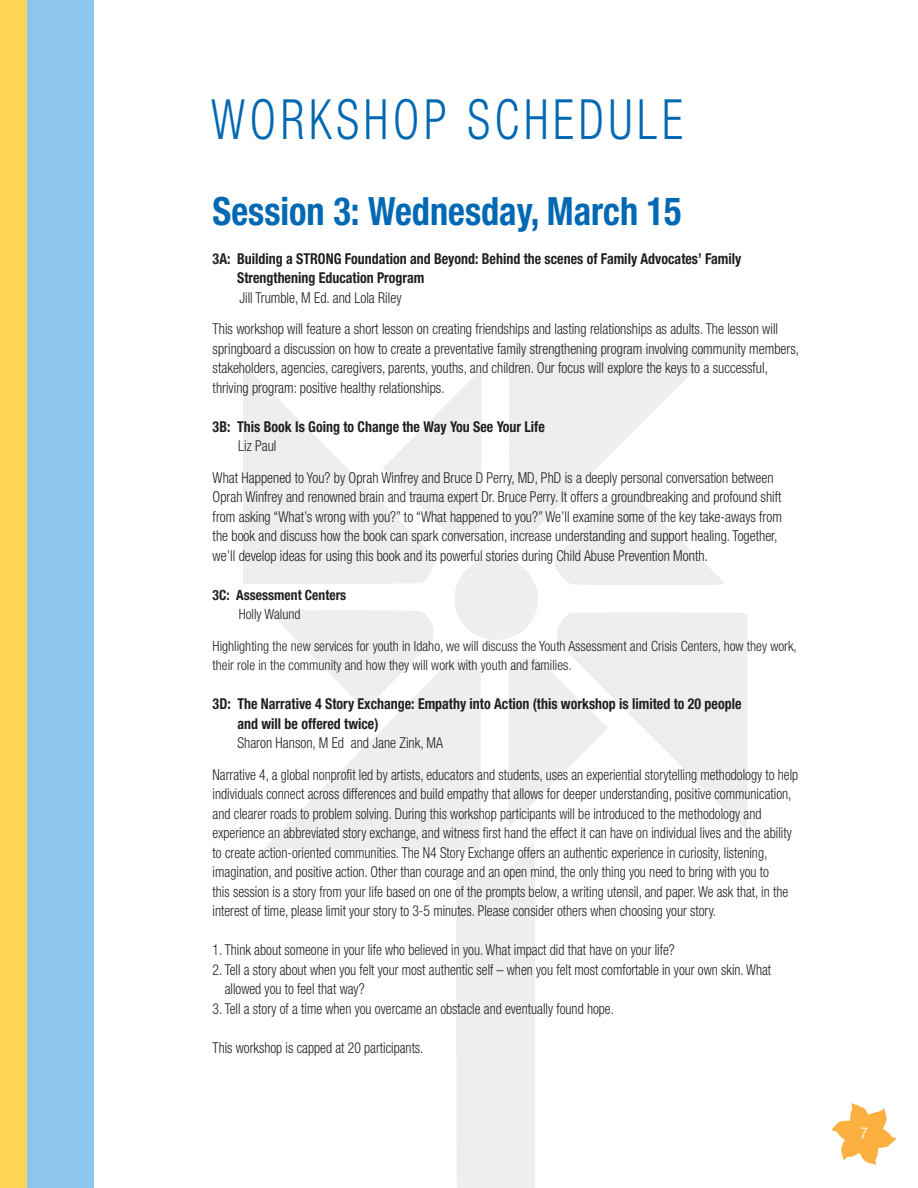
<style>
.page{position:relative;width:918px;height:1188px;background:#fff}
.page>*{position:absolute;margin:0;border:0;box-sizing:border-box;transform-origin:0 0}
.t1{font:300 condensed 55.5px "Helvetica Neue";letter-spacing:.1em;color:#0168b3;scale:.85 1}
.t2{font:700 condensed 39px "Helvetica Neue";color:#0168b3;scale:.93 1}
.t3{font:300 condensed 16.2px "Helvetica Neue";color:#fff}
.t4{font:300 condensed 15px/19.5px "Helvetica Neue";color:#231f20;scale:.91 1}
.t5{font:300 condensed 15px/19.5px "Helvetica Neue";color:#231f20;scale:.93 1}
.t6{font:700 condensed 15px/19.5px "Helvetica Neue";color:#231f20;scale:.93 1}
.t7{font:300 condensed 14.1px/19.5px "Helvetica Neue";color:#231f20;scale:.96 1}
.t8{font:700 condensed 14.1px "Helvetica Neue";color:#231f20;scale:.96 1}
</style>
<div class="page">
<svg style="left:243px;top:348px;width:504px;height:840px"></svg>
<div style="left:0;top:0;width:29px;height:1188px;background:#fed356"></div>
<div style="left:27px;top:0;width:67px;height:1188px;background:#8cc6ec"></div>
<svg style="left:831px;top:1103px;width:66px;height:62px"></svg>
<p class="t1" style="left:211px;top:87px;width:557px">WORKSHOP SCHEDULE</p>
<p class="t2" style="left:213px;top:187px;width:506px">Session 3: Wednesday, March 15</p>
<p class="t6" style="left:237px;top:248px;width:544px;text-indent:-24px">3A: Building a STRONG Foundation and Beyond: Behind the scenes of Family Advocates’ Family<br>Strengthening Education Program</p>
<p class="t5" style="left:239px;top:287px;width:176px">Jill Trumble, M Ed. and Lola Riley</p>
<p class="t5" style="left:213px;top:319px;width:632px">This workshop will feature a short lesson on creating friendships and lasting relationships as adults. The lesson will springboard a discussion on how to create a preventative family strengthening program involving community members, stakeholders, agencies, caregivers, parents, youths, and children. Our focus will explore the keys to a successful, thriving program: positive healthy relationships.</p>
<p class="t6" style="left:213px;top:416px;width:359px">3B: This Book Is Going to Change the Way You See Your Life</p>
<p class="t5" style="left:238px;top:436px;width:43px">Liz Paul</p>
<p class="t5" style="left:213px;top:467px;width:614px">What Happened to You? by Oprah Winfrey and Bruce D Perry, MD, PhD is a deeply personal conversation between Oprah Winfrey and renowned brain and trauma expert Dr. Bruce Perry. It offers a groundbreaking and profound shift from asking “What’s wrong with you?” to “What happened to you?” We’ll examine some of the key take-aways from the book and discuss how the book can spark conversation, increase understanding and support healing. Together, we’ll develop ideas for using this book and its powerful stories during Child Abuse Prevention Month.</p>
<p class="t8" style="left:213px;top:586px;width:141px">3C: Assessment Centers</p>
<p class="t7" style="left:239px;top:604px;width:66px">Holly Walund</p>
<p class="t7" style="left:213px;top:636px;width:610px">Highlighting the new services for youth in Idaho, we will discuss the Youth Assessment and Crisis Centers, how they work, their role in the community and how they will work with youth and families.</p>
<p class="t6" style="left:237px;top:694px;width:544px;text-indent:-25px">3D: The Narrative 4 Story Exchange: Empathy into Action (this workshop is limited to 20 people and will be offered twice)</p>
<p class="t5" style="left:237px;top:733px;width:223px">Sharon Hanson, M Ed and Jane Zink, MA</p>
<p class="t4" style="left:213px;top:764px;width:645px">Narrative 4, a global nonprofit led by artists, educators and students, uses an experiential storytelling methodology to help individuals connect across differences and build empathy that allows for deeper understanding, positive communication, and clearer roads to problem solving. During this workshop participants will be introduced to the methodology and experience an abbreviated story exchange, and witness first hand the effect it can have on individual lives and the ability to create action-oriented communities. The N4 Story Exchange offers an authentic experience in curiosity, listening, imagination, and positive action. Other than courage and an open mind, the only thing you need to bring with you to<br>this session is a story from your life based on one of the prompts below, a writing utensil, and paper. We ask that, in the interest of time, please limit your story to 3-5 minutes. Please consider others when choosing your story.</p>
<p class="t4" style="left:213px;top:940px;width:509px">1. Think about someone in your life who believed in you. What impact did that have on your life?</p>
<p class="t4" style="left:225px;top:959px;width:602px;text-indent:-12px">2. Tell a story about when you felt your most authentic self – when you felt most comfortable in your own skin. What allowed you to feel that way?</p>
<p class="t4" style="left:213px;top:998px;width:443px">3. Tell a story of a time when you overcame an obstacle and eventually found hope.</p>
<p class="t4" style="left:213px;top:1037px;width:233px">This workshop is capped at 20 participants.</p>
<p class="t3" style="left:860px;top:1124px;width:9px">7</p>
</div>
